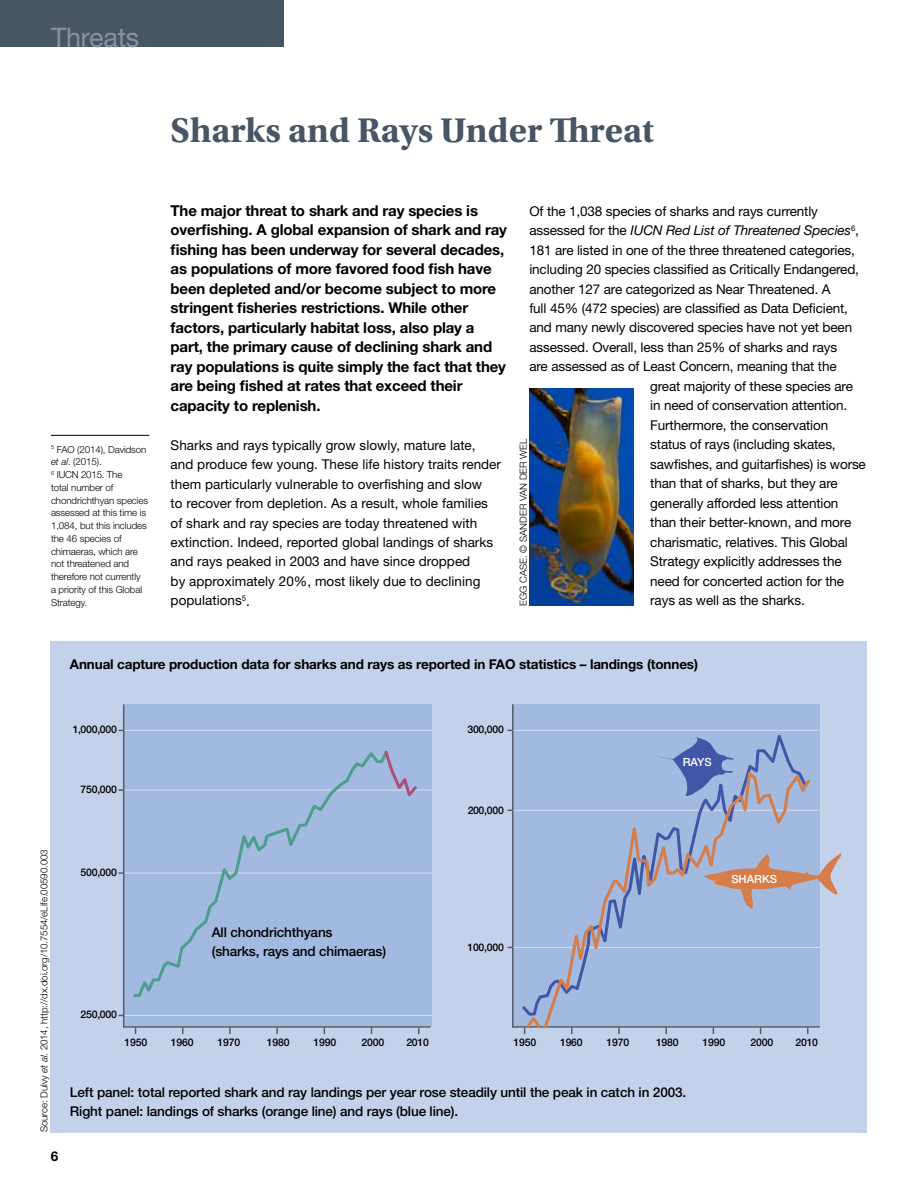
<style>
.page{position:relative;width:918px;height:1188px;background:#fff}
.page>*{position:absolute;margin:0;border:0;box-sizing:border-box;transform-origin:0 0}
.t1{font:700 36px "Utopia Std";color:#475564}
.t2{font:27px "Helvetica Neue LT Std";letter-spacing:-.01em;color:#8b909e}
.t3{font:700 15px/19.5px "Helvetica Neue LT Std";letter-spacing:-.01em;color:#000}
.t4{font:13.5px/19.5px "Helvetica Neue LT Std";letter-spacing:-.01em;color:#000}
.t5{font:500 13.5px/19.5px "Helvetica Neue LT Std";letter-spacing:-.01em;color:#000}
.t6{font:700 13.5px "Helvetica Neue LT Std";letter-spacing:-.01em;color:#000}
.t7{font:italic 13.5px "Helvetica Neue LT Std";letter-spacing:-.01em;color:#000}
.t8{font:500 11.25px "Helvetica Neue LT Std";color:#fff}
.t9{font:500 10.5px "Helvetica Neue LT Std";letter-spacing:-.02em;color:#000}
.t10{font:300 9.75px/12.8px "Helvetica Neue LT Std";letter-spacing:-.01em;color:#000}
.s1{font-style:italic}
.s2{font-style:normal}
</style>
<div class="page">
<div style="left:51px;top:641px;width:816px;height:491px;background:#c4d1eb"></div>
<div style="left:124px;top:704px;width:308px;height:322px;background:#a2b9e0"></div>
<div style="left:512px;top:704px;width:308px;height:322px;background:#a2b9e0"></div>
<div style="left:0;top:0;width:283px;height:47px;background:#475564"></div>
<hr style="left:51px;top:435px;width:98px;height:1px;background:#000">
<svg style="left:229px;top:1028px;width:2px;height:6px"></svg>
<svg style="left:276px;top:1028px;width:2px;height:6px"></svg>
<hr style="left:123px;top:1026px;width:308px;height:2px;background:#555e69">
<hr style="left:512px;top:1026px;width:308px;height:2px;background:#555e69">
<hr style="left:124px;top:730px;width:308px;height:1px;background:#d4daef">
<hr style="left:124px;top:790px;width:308px;height:1px;background:#d4daef">
<hr style="left:124px;top:872px;width:308px;height:2px;background:#d4daef">
<hr style="left:124px;top:1015px;width:308px;height:1px;background:#d4daef">
<hr style="left:512px;top:730px;width:308px;height:1px;background:#d4daef">
<hr style="left:512px;top:810px;width:308px;height:1px;background:#d4daef">
<hr style="left:512px;top:947px;width:308px;height:1px;background:#d4daef">
<hr style="left:123px;top:704px;width:1px;height:323px;background:#555e69">
<hr style="left:512px;top:704px;width:2px;height:323px;background:#555e69">
<svg style="left:813px;top:853px;width:29px;height:42px"></svg>
<img style="left:529px;top:389px;width:104px;height:217px">
<svg style="left:132px;top:752px;width:258px;height:245px"></svg>
<svg style="left:382px;top:750px;width:38px;height:51px"></svg>
<svg style="left:524px;top:1017px;width:18px;height:17px"></svg>
<svg style="left:520px;top:734px;width:273px;height:282px"></svg>
<svg style="left:542px;top:768px;width:271px;height:263px"></svg>
<h2 class="t2" style="left:51px;top:21px;width:90px">Threats</h2>
<p class="t10" style="left:51px;top:442px;width:99px"><sup>5</sup> FAO (2014), Davidson <span class="s1">et al</span>. (2015).<br><sup>6</sup> IUCN 2015. The<br>total number of chondrichthyan species assessed at this time is<br>1,084, but this includes the 46 species of chimaeras, which are not threatened and therefore not currently<br>a priority of this Global<br>Strategy.</p>
<h1 class="t1" style="left:171px;top:110px;width:485px">Sharks and Rays Under Threat</h1>
<p class="t3" style="left:171px;top:200px;width:338px">The major threat to shark and ray species is overfishing. A global expansion of shark and ray fishing has been underway for several decades, as populations of more favored food fish have been depleted and/or become subject to more stringent fisheries restrictions. While other factors, particularly habitat loss, also play a part, the primary cause of declining shark and ray populations is quite simply the fact that they are being fished at rates that exceed their capacity to replenish.</p>
<p class="t4" style="left:171px;top:435px;width:332px">Sharks and rays typically grow slowly, mature late, and produce few young. These life history traits render them particularly vulnerable to overfishing and slow<br>to recover from depletion. As a result, whole families of shark and ray species are today threatened with extinction. Indeed, reported global landings of sharks and rays peaked in 2003 and have since dropped<br>by approximately 20%, most likely due to declining populations<sup>5</sup>.</p>
<p class="t4" style="left:529px;top:201px;width:290px">Of the 1,038 species of sharks and rays currently</p>
<p class="t7" style="left:529px;top:222px;width:331px"><span class="s2">assessed for the</span> IUCN Red List of Threatened Species<sup>6</sup><span class="s2">,</span></p>
<p class="t4" style="left:529px;top:240px;width:327px">181 are listed in one of the three threatened categories,</p>
<p class="t4" style="left:529px;top:259px;width:331px">including 20 species classified as Critically Endangered,</p>
<p class="t4" style="left:529px;top:279px;width:303px">another 127 are categorized as Near Threatened. A</p>
<p class="t4" style="left:529px;top:298px;width:320px">full 45% (472 species) are classified as Data Deficient,</p>
<p class="t4" style="left:529px;top:318px;width:324px">and many newly discovered species have not yet been</p>
<p class="t4" style="left:529px;top:337px;width:309px">assessed. Overall, less than 25% of sharks and rays</p>
<p class="t4" style="left:529px;top:357px;width:309px">are assessed as of Least Concern, meaning that the</p>
<p class="t4" style="left:650px;top:376px;width:204px">great majority of these species are</p>
<p class="t4" style="left:650px;top:396px;width:199px">in need of conservation attention.</p>
<p class="t4" style="left:650px;top:415px;width:180px">Furthermore, the conservation</p>
<p class="t4" style="left:650px;top:435px;width:187px">status of rays (including skates,</p>
<p class="t4" style="left:650px;top:454px;width:217px">sawfishes, and guitarfishes) is worse</p>
<p class="t4" style="left:650px;top:474px;width:189px">than that of sharks, but they are</p>
<p class="t4" style="left:650px;top:493px;width:190px">generally afforded less attention</p>
<p class="t4" style="left:650px;top:513px;width:203px">than their better-known, and more</p>
<p class="t4" style="left:650px;top:532px;width:199px">charismatic, relatives. This Global</p>
<p class="t4" style="left:650px;top:552px;width:193px">Strategy explicitly addresses the</p>
<p class="t4" style="left:650px;top:571px;width:195px">need for concerted action for the</p>
<p class="t4" style="left:650px;top:591px;width:156px">rays as well as the sharks.</p>
<p class="t10" style="left:517px;top:606px;width:169px;rotate:-90deg">Egg case. © Sander Van der Wel</p>
<p class="t6" style="left:70px;top:656px;width:630px">Annual capture production data for sharks and rays as reported in FAO statistics – landings (tonnes)</p>
<p class="t9" style="left:73px;top:723px;width:46px">1,000,000</p>
<p class="t9" style="left:81px;top:783px;width:38px">750,000</p>
<p class="t9" style="left:468px;top:723px;width:38px">300,000</p>
<p class="t9" style="left:468px;top:804px;width:38px">200,000</p>
<p class="t8" style="left:683px;top:755px;width:29px">rays</p>
<p class="t10" style="left:37px;top:1132px;width:284px;rotate:-90deg">Source: Dulvy <span class="s1">et al</span>. 2014, http://dx.doi.org/10.7554/eLife.00590.003</p>
<p class="t6" style="left:51px;top:1148px;width:9px">6</p>
<p class="t9" style="left:80px;top:866px;width:38px">500,000</p>
<p class="t5" style="left:212px;top:922px;width:176px">All chondrichthyans<br>(sharks, rays and chimaeras)</p>
<p class="t9" style="left:467px;top:941px;width:38px">100,000</p>
<p class="t8" style="left:731px;top:872px;width:46px">sharks</p>
<p class="t9" style="left:80px;top:1008px;width:38px">250,000</p>
<p class="t9" style="left:124px;top:1036px;width:24px">1950</p>
<p class="t9" style="left:171px;top:1036px;width:24px">1960</p>
<p class="t9" style="left:217px;top:1036px;width:24px">1970</p>
<p class="t9" style="left:267px;top:1036px;width:24px">1980</p>
<p class="t9" style="left:313px;top:1036px;width:24px">1990</p>
<p class="t9" style="left:361px;top:1036px;width:24px">2000</p>
<p class="t9" style="left:406px;top:1036px;width:24px">2010</p>
<p class="t9" style="left:514px;top:1036px;width:24px">1950</p>
<p class="t9" style="left:560px;top:1036px;width:24px">1960</p>
<p class="t9" style="left:607px;top:1036px;width:24px">1970</p>
<p class="t9" style="left:656px;top:1036px;width:24px">1980</p>
<p class="t9" style="left:703px;top:1036px;width:24px">1990</p>
<p class="t9" style="left:751px;top:1036px;width:24px">2000</p>
<p class="t9" style="left:795px;top:1036px;width:24px">2010</p>
<p class="t5" style="left:70px;top:1082px;width:618px">Left panel: total reported shark and ray landings per year rose steadily until the peak in catch in 2003.<br>Right panel: landings of sharks (orange line) and rays (blue line).</p>
</div>
